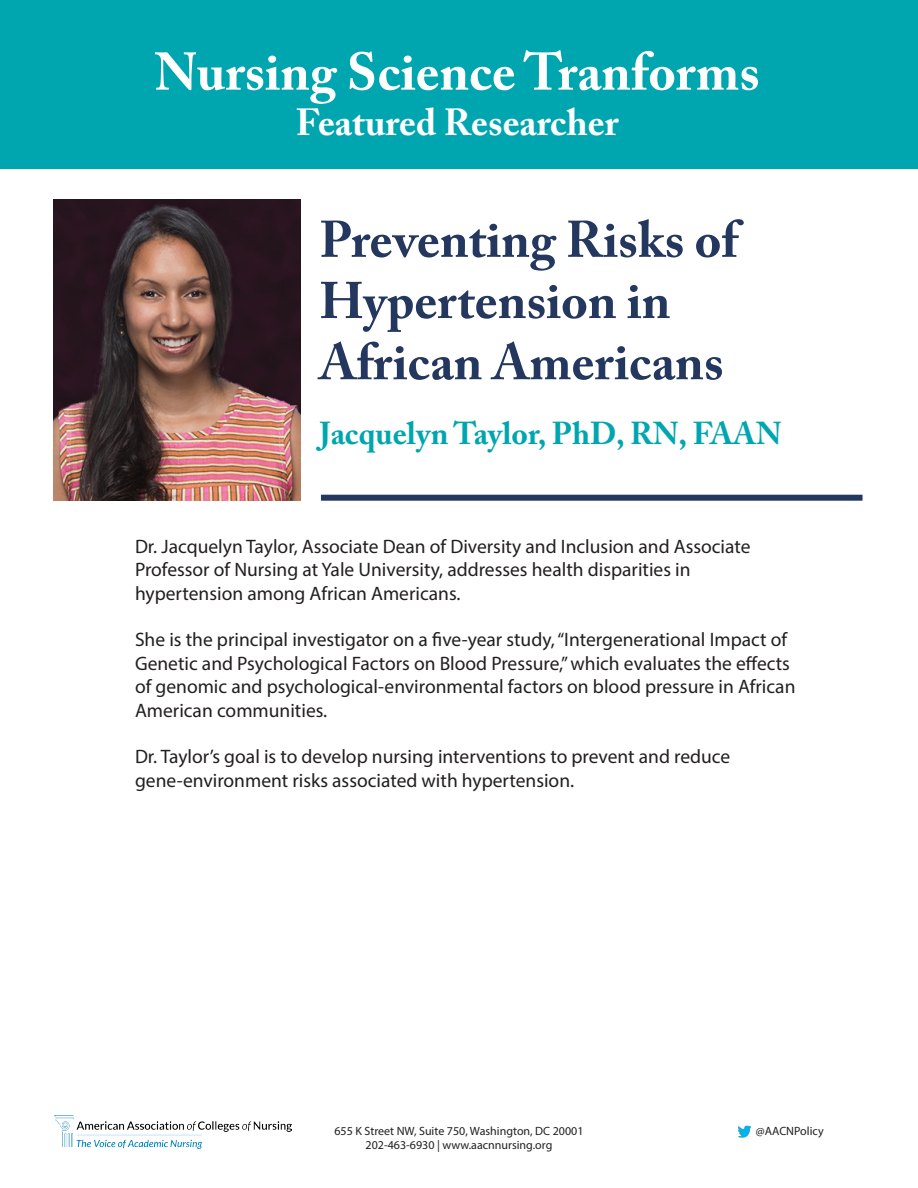
<style>
.page{position:relative;width:918px;height:1188px;background:#fff}
.page>*{position:absolute;margin:0;border:0;box-sizing:border-box;transform-origin:0 0}
.t1{font:700 52.5px "Adobe Caslon Pro";color:#fff}
.t2{font:700 51px "Adobe Caslon Pro";color:#24375f}
.t3{font:700 37.5px "Adobe Caslon Pro";color:#fff}
.t4{font:700 31.5px "Adobe Caslon Pro";color:#00a6af}
.t5{font:19.5px/23.4px "Myriad Pro";color:#231f20}
.t6{font:12px "Myriad Pro";color:#231f20}
</style>
<div class="page">
<div style="left:0;top:0;width:918px;height:169px;background:#00a6af"></div>
<div style="left:321px;top:495px;width:542px;height:6px;background:#24375f"></div>
<img style="left:738px;top:1125px;width:13px;height:13px">
<img style="left:53px;top:200px;width:248px;height:301px">
<img style="left:54px;top:1115px;width:238px;height:34px">
<p class="t1" style="left:155px;top:41px;width:606px">Nursing Science Tranforms</p>
<p class="t3" style="left:296px;top:100px;width:324px">Featured Researcher</p>
<p class="t2" style="left:320px;top:209px;width:420px">Preventing Risks of</p>
<p class="t2" style="left:320px;top:271px;width:352px">Hypertension in</p>
<p class="t2" style="left:320px;top:332px;width:406px">African Americans</p>
<p class="t4" style="left:320px;top:415px;width:464px">Jacquelyn Taylor, PhD, RN, FAAN</p>
<p class="t5" style="left:135px;top:534px;width:617px">Dr. Jacquelyn Taylor, Associate Dean of Diversity and Inclusion and Associate</p>
<p class="t5" style="left:135px;top:558px;width:557px">Professor of Nursing at Yale University, addresses health disparities in</p>
<p class="t5" style="left:135px;top:581px;width:327px">hypertension among African Americans.</p>
<p class="t5" style="left:135px;top:628px;width:662px">She is the principal investigator on a five-year study, “Intergenerational Impact of Genetic and Psychological Factors on Blood Pressure,” which evaluates the effects of genomic and psychological-environmental factors on blood pressure in African American communities.</p>
<p class="t5" style="left:135px;top:745px;width:597px">Dr. Taylor’s goal is to develop nursing interventions to prevent and reduce gene-environment risks associated with hypertension.</p>
<p class="t6" style="left:334px;top:1123px;width:251px">655 K Street NW, Suite 750, Washington, DC 20001</p>
<p class="t6" style="left:366px;top:1138px;width:188px">202-463-6930 | www.aacnnursing.org</p>
<p class="t6" style="left:756px;top:1123px;width:69px">@AACNPolicy</p>
</div>
